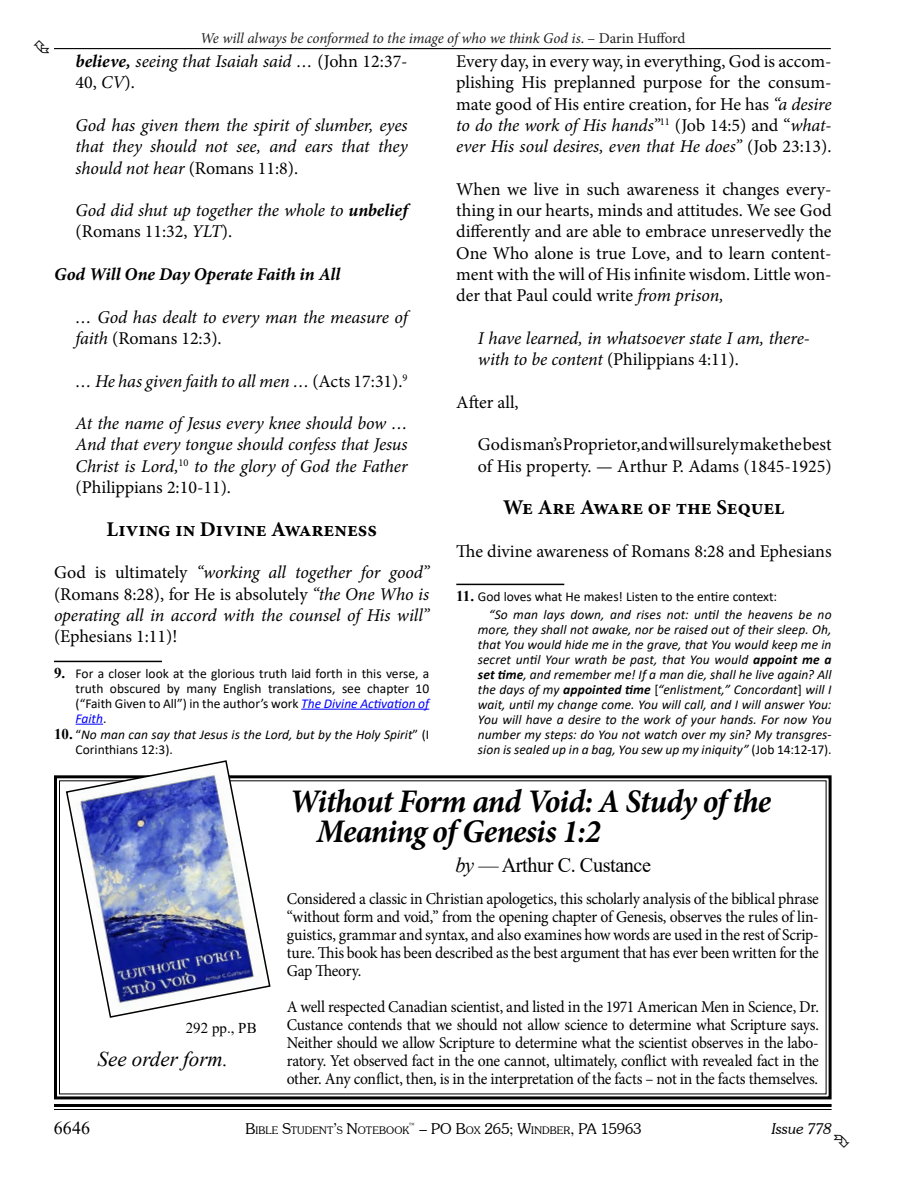
<style>
.page{position:relative;width:918px;height:1188px;background:#fff}
.page>*{position:absolute;margin:0;border:0;box-sizing:border-box;transform-origin:0 0}
.t1{font:italic 700 33px/30px "Minion Pro";letter-spacing:-.035em;color:#000;scale:.96 1}
.t2{font:700 21px "Minion Pro";color:#000}
.t3{font:21px "Times New Roman";letter-spacing:-.02em;color:#000;scale:.96 1}
.t4{font:italic 21px "Times New Roman";color:#000}
.t5{font:italic 18px/21.3px "Minion Pro";letter-spacing:-.005em;color:#000}
.t6{font:18px/21.3px "Minion Pro";letter-spacing:-.005em;color:#000;text-align:justify}
.t7{font:italic 700 18px "Minion Pro";letter-spacing:.005em;color:#000}
.t8{font:18px "Times New Roman";color:#000}
.t9{font:16.5px/18px "Minion Pro";letter-spacing:-.02em;color:#000;text-align:justify;scale:.95 1}
.t10{font:italic 15px "Minion Pro";letter-spacing:-.005em;color:#222}
.t11{font:300 15px "Souvenir IT Cby BT";color:#000}
.t12{font:15px "Times New Roman";color:#000}
.t13{font:italic 300 15px "Souvenir IT Cby BT";color:#000}
.t14{font:italic 13.5px/15px "Calibri";color:#000}
.t15{font:13.5px/15px "Calibri";color:#000;text-align:justify}
.t16{font:300 10.5px "Souvenir IT Cby BT";letter-spacing:.015em;color:#000}
.t17{font:300 8.7px "Souvenir IT Cby BT";color:#000}
.s1{font-style:normal}
.s2{font-weight:700}
.s3{font-family:"Times New Roman";font-weight:700;font-size:15px}
.s4{font-style:italic;color:#00f}
.s5{font-family:"Times New Roman";font-weight:700;font-style:normal;font-size:15px}
.s6{font-style:italic}
.s7{font-size:10.5px}
.s8{font-size:15px}
</style>
<div class="page">
<hr style="left:54px;top:1104px;width:778px;height:3px;background:#000">
<hr style="left:54px;top:1109px;width:778px;height:1px;background:#000">
<hr style="left:54px;top:48px;width:777px;height:1px;background:#000">
<hr style="left:54px;top:661px;width:108px;height:1px;background:#000">
<hr style="left:301px;top:709px;width:128px;height:1px;background:#00f">
<svg style="left:76px;top:724px;width:27px;height:1px"></svg>
<hr style="left:456px;top:584px;width:108px;height:1px;background:#000">
<svg style="left:54px;top:775px;width:778px;height:325px"></svg>
<img style="left:65px;top:760px;width:206px;height:259px">
<p class="t10" style="left:200px;top:28px;width:487px">We will always be conformed to the image of who we think God is<span class="s1">. – Darin Hufford</span></p>
<p class="t5" style="left:76px;top:51px;width:334px"><span class="s2">believe,</span> seeing that Isaiah said … <span class="s1">(John 12:37-<br>40,</span> CV<span class="s1">).</span></p>
<p class="t5" style="left:76px;top:115px;width:334px;text-align:justify">God has given them the spirit of slumber, eyes that they should not see, and ears that they should not hear <span class="s1">(Romans 11:8).</span></p>
<p class="t5" style="left:76px;top:200px;width:337px">God did shut up together the whole to <span class="s2">unbelief </span><span class="s1">(Romans 11:32,</span> YLT<span class="s1">).</span></p>
<p class="t7" style="left:54px;top:262px;width:288px">God Will One Day Operate Faith in All</p>
<p class="t5" style="left:76px;top:306px;width:334px">… God has dealt to every man the measure of faith <span class="s1">(Romans 12:3).</span></p>
<p class="t5" style="left:76px;top:370px;width:334px">… He has given faith to all men … <span class="s1">(Acts 17:31).</span><sup>9</sup></p>
<p class="t5" style="left:76px;top:413px;width:334px;text-align:justify">At the name of Jesus every knee should bow … And that every tongue should confess that Jesus Christ is Lord,<sup>10</sup> to the glory of God the Father <span class="s1">(Philippians 2:10-11).</span></p>
<p class="t2" style="left:106px;top:514px;width:272px">Living in Divine Awareness</p>
<p class="t5" style="left:54px;top:562px;width:377px;text-align:justify"><span class="s1">God is ultimately</span> “working all together for good” <span class="s1">(Romans 8:28), for He is absolutely</span> “the One Who is operating all in accord with the counsel of His will”</p>
<p class="t6" style="left:54px;top:626px;width:125px">(Ephesians 1:11)!</p>
<p class="t15" style="left:76px;top:665px;width:355px;text-indent:-22px"><span class="s3">9.</span> For a closer look at the glorious truth laid forth in this verse, a truth obscured by many English translations, see chapter 10 (“Faith Given to All”) in the author’s work <span class="s4">The Divine Activation of Faith</span>.</p>
<p class="t14" style="left:76px;top:726px;width:355px;text-indent:-22px"><span class="s5">10.</span> <span class="s1">“</span>No man can say that Jesus is the Lord, but by the Holy Spirit<span class="s1">” (I<br>Corinthians 12:3).</span></p>
<p class="t6" style="left:456px;top:51px;width:377px">Every day, in every way, in everything, God is accom&shy;plishing His preplanned purpose for the consum&shy;mate good of His entire creation, for He has <span class="s6">“a desire to do the work of His hands”</span><sup>11</sup> (Job 14:5) and “<span class="s6">what&shy;ever His soul desires, even that He does”</span> (Job 23:13).</p>
<p class="t6" style="left:456px;top:179px;width:377px">When we live in such awareness it changes every&shy;thing in our hearts, minds and attitudes. We see God differently and are able to embrace unreservedly the One Who alone is true Love, and to learn content&shy;ment with the will of His infinite wisdom. Little won&shy;der that Paul could write <span class="s6">from prison,</span></p>
<p class="t5" style="left:478px;top:328px;width:334px">I have learned, in whatsoever state I am, there&shy;with to be content <span class="s1">(Philippians 4:11).</span></p>
<p class="t6" style="left:456px;top:392px;width:64px">After all,</p>
<p class="t6" style="left:478px;top:434px;width:355px">God is man’s Proprietor, and will surely make the best of His property. — Arthur P. Adams (1845-1925)</p>
<p class="t2" style="left:503px;top:493px;width:283px">We Are Aware of the Sequel</p>
<p class="t6" style="left:456px;top:541px;width:377px">The divine awareness of Romans 8:28 and Ephesians</p>
<p class="t14" style="left:489px;top:586px;width:344px;line-height:18.3px;text-indent:-32px"><span class="s5">11.</span> <span class="s1">God loves what He makes! Listen to the entire context:<br></span>“So man lays down, and rises not: until the heavens be no</p>
<p class="t14" style="left:478px;top:621px;width:355px;text-align:justify">more, they shall not awake, nor be raised out of their sleep. Oh, that You would hide me in the grave, that You would keep me in secret until Your wrath be past, that You would <span class="s2">appoint me a set time</span>, and remember me! If a man die, shall he live again? All the days of my <span class="s2">appointed time</span> <span class="s1">[</span>“enlistment,” Concordant<span class="s1">]</span> will I wait, until my change come. You will call, and I will answer You:<br>You will have a desire to the work of your hands. For now You number my steps: do You not watch over my sin? My transgres&shy;sion is sealed up in a bag, You sew up my iniquity” <span class="s1">(Job 14:12-17).</span></p>
<h1 class="t1" style="left:316px;top:786px;width:475px;text-indent:-27px">Without Form and Void: A Study ofthe<br>Meaning ofGenesis 1:2</h1>
<p class="t3" style="left:456px;top:850px;width:205px"><span class="s6">by</span> — Arthur C. Custance</p>
<p class="t9" style="left:287px;top:890px;width:562px">Considered a classic in Christian apologetics, this scholarly analysis of the biblical phrase “without form and void,” from the opening chapter of Genesis, observes the rules of lin&shy;guistics, grammar and syntax, and also examines how words are used in the rest of Scrip&shy;ture. This book has been described as the best argument that has ever been written for the Gap Theory.</p>
<p class="t9" style="left:287px;top:998px;width:562px">A well respected Canadian scientist, and listed in the 1971 American Men in Science, Dr.<br>Custance contends that we should not allow science to determine what Scripture says.<br>Neither should we allow Scripture to determine what the scientist observes in the labo&shy;ratory. Yet observed fact in the one cannot, ultimately, conflict with revealed fact in the other. Any conflict, then, is in the interpretation of the facts – not in the facts themselves.</p>
<p class="t12" style="left:186px;top:1017px;width:72px">292 pp., PB</p>
<p class="t4" style="left:98px;top:1045px;width:132px">See order form.</p>
<p class="t8" style="left:54px;top:1115px;width:38px">6646</p>
<p class="t11" style="left:419px;top:1119px;width:224px">– PO B<span class="s7">OX</span> 265; W<span class="s7">INDBER</span>, PA 15963</p>
<p class="t13" style="left:772px;top:1119px;width:61px">Issue 778</p>
<p class="t16" style="left:245px;top:1124px;width:165px"><span class="s8">B</span>IBLE <span class="s8">S</span>TUDENT<span class="s8">’</span>S <span class="s8">N</span>OTEBOOK</p>
<p class="t17" style="left:408px;top:1121px;width:9px">™</p>
</div>
